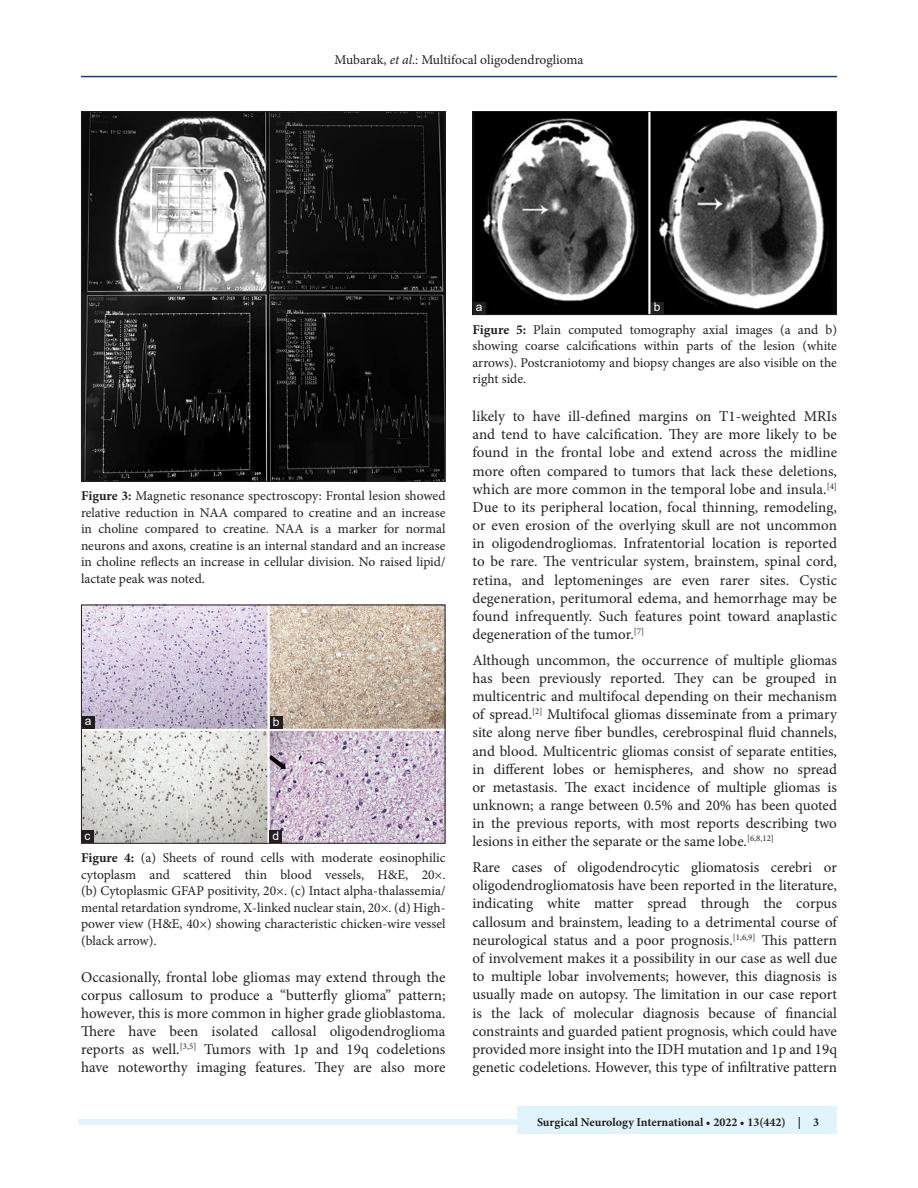
<style>
.page{position:relative;width:918px;height:1188px;background:#fff}
.page>*{position:absolute;margin:0;border:0;box-sizing:border-box;transform-origin:0 0}
.TX{font:15px/18.1px "Minion Pro";color:#231f20;text-align:justify}
.FGC{font:13.5px/16.5px "Minion Pro";color:#231f20;text-align:justify}
.JF{font:700 12px "Minion Pro";color:#231f20}
.LABEL{font:12px "Arial";color:#fff}
.s1{font-style:italic}
.s2{font-weight:700}
</style>
<div class="page">
<img style="left:83px;top:113px;width:360px;height:366px">
<div style="left:81px;top:111px;width:364px;height:370px;border:1px solid #231f20"></div>
<img style="left:83px;top:607px;width:360px;height:234px">
<div style="left:82px;top:716px;width:12px;height:13px;background:#231f20"></div>
<div style="left:270px;top:716px;width:12px;height:13px;background:#231f20"></div>
<div style="left:81px;top:830px;width:13px;height:13px;background:#231f20"></div>
<div style="left:269px;top:830px;width:13px;height:13px;background:#231f20"></div>
<img style="left:475px;top:113px;width:360px;height:200px">
<div style="left:473px;top:111px;width:364px;height:204px;border:1px solid #231f20"></div>
<div style="left:473px;top:302px;width:13px;height:12px;background:#231f20"></div>
<div style="left:651px;top:302px;width:13px;height:13px;background:#231f20"></div>
<hr style="left:81px;top:76px;width:756px;height:1px;background:#164077">
<div style="left:78px;top:1119px;width:756px;height:6px;background:#e1f4fc"></div>
<div style="left:518px;top:1106px;width:319px;height:28px;background:#e1f4fc"></div>
<p class="FGC" style="left:334px;top:51px;width:251px">Mubarak, <span class="s1">et al</span>.: Multifocal oligodendroglioma</p>
<p class="FGC" style="left:81px;top:488px;width:366px"><span class="s2">Figure 3:</span> Magnetic resonance spectroscopy: Frontal lesion showed relative reduction in NAA compared to creatine and an increase in choline compared to creatine. NAA is a marker for normal neurons and axons, creatine is an internal standard and an increase in choline reflects an increase in cellular division. No raised lipid/ lactate peak was noted.</p>
<p class="LABEL" style="left:85px;top:713px;width:8px">a</p>
<p class="LABEL" style="left:273px;top:713px;width:8px">b</p>
<p class="LABEL" style="left:85px;top:828px;width:7px">c</p>
<p class="LABEL" style="left:273px;top:827px;width:8px">d</p>
<p class="FGC" style="left:81px;top:850px;width:366px"><span class="s2">Figure 4:</span> (a) Sheets of round cells with moderate eosinophilic cytoplasm and scattered thin blood vessels, H&amp;E, 20×. (b) Cytoplasmic GFAP positivity, 20×. (c) Intact alpha-thalassemia/ mental retardation syndrome, X-linked nuclear stain, 20×. (d) High&shy;power view (H&amp;E, 40×) showing characteristic chicken-wire vessel (black arrow).</p>
<p class="TX" style="left:81px;top:968px;width:366px">Occasionally, frontal lobe gliomas may extend through the corpus callosum to produce a “butterfly glioma” pattern; however, this is more common in higher grade glioblastoma.<br>There have been isolated callosal oligodendroglioma reports as well.<sup>[3,5]</sup> Tumors with 1p and 19q codeletions have noteworthy imaging features. They are also more</p>
<p class="LABEL" style="left:476px;top:299px;width:8px">a</p>
<p class="LABEL" style="left:654px;top:299px;width:8px">b</p>
<p class="FGC" style="left:472px;top:321px;width:366px"><span class="s2">Figure 5:</span> Plain computed tomography axial images (a and b) showing coarse calcifications within parts of the lesion (white arrows). Postcraniotomy and biopsy changes are also visible on the right side.</p>
<p class="TX" style="left:472px;top:407px;width:366px">likely to have ill-defined margins on T1-weighted MRIs and tend to have calcification. They are more likely to be found in the frontal lobe and extend across the midline more often compared to tumors that lack these deletions, which are more common in the temporal lobe and insula.<sup>[4] </sup>Due to its peripheral location, focal thinning, remodeling, or even erosion of the overlying skull are not uncommon in oligodendrogliomas. Infratentorial location is reported to be rare. The ventricular system, brainstem, spinal cord, retina, and leptomeninges are even rarer sites. Cystic degeneration, peritumoral edema, and hemorrhage may be found infrequently. Such features point toward anaplastic degeneration of the tumor.<sup>[7]</sup></p>
<p class="TX" style="left:472px;top:651px;width:366px">Although uncommon, the occurrence of multiple gliomas has been previously reported. They can be grouped in multicentric and multifocal depending on their mechanism of spread.<sup>[2]</sup> Multifocal gliomas disseminate from a primary site along nerve fiber bundles, cerebrospinal fluid channels, and blood. Multicentric gliomas consist of separate entities, in different lobes or hemispheres, and show no spread or metastasis. The exact incidence of multiple gliomas is unknown; a range between 0.5% and 20% has been quoted in the previous reports, with most reports describing two lesions in either the separate or the same lobe.<sup>[6,8,12]</sup></p>
<p class="TX" style="left:472px;top:858px;width:366px">Rare cases of oligodendrocytic gliomatosis cerebri or oligodendrogliomatosis have been reported in the literature, indicating white matter spread through the corpus callosum and brainstem, leading to a detrimental course of neurological status and a poor prognosis.<sup>[1,6,9]</sup> This pattern of involvement makes it a possibility in our case as well due to multiple lobar involvements; however, this diagnosis is usually made on autopsy. The limitation in our case report is the lack of molecular diagnosis because of financial constraints and guarded patient prognosis, which could have provided more insight into the IDH mutation and 1p and 19q genetic codeletions. However, this type of infiltrative pattern</p>
<p class="JF" style="left:537px;top:1113px;width:284px">Surgical Neurology International • 2022 • 13(442) | 3</p>
</div>
